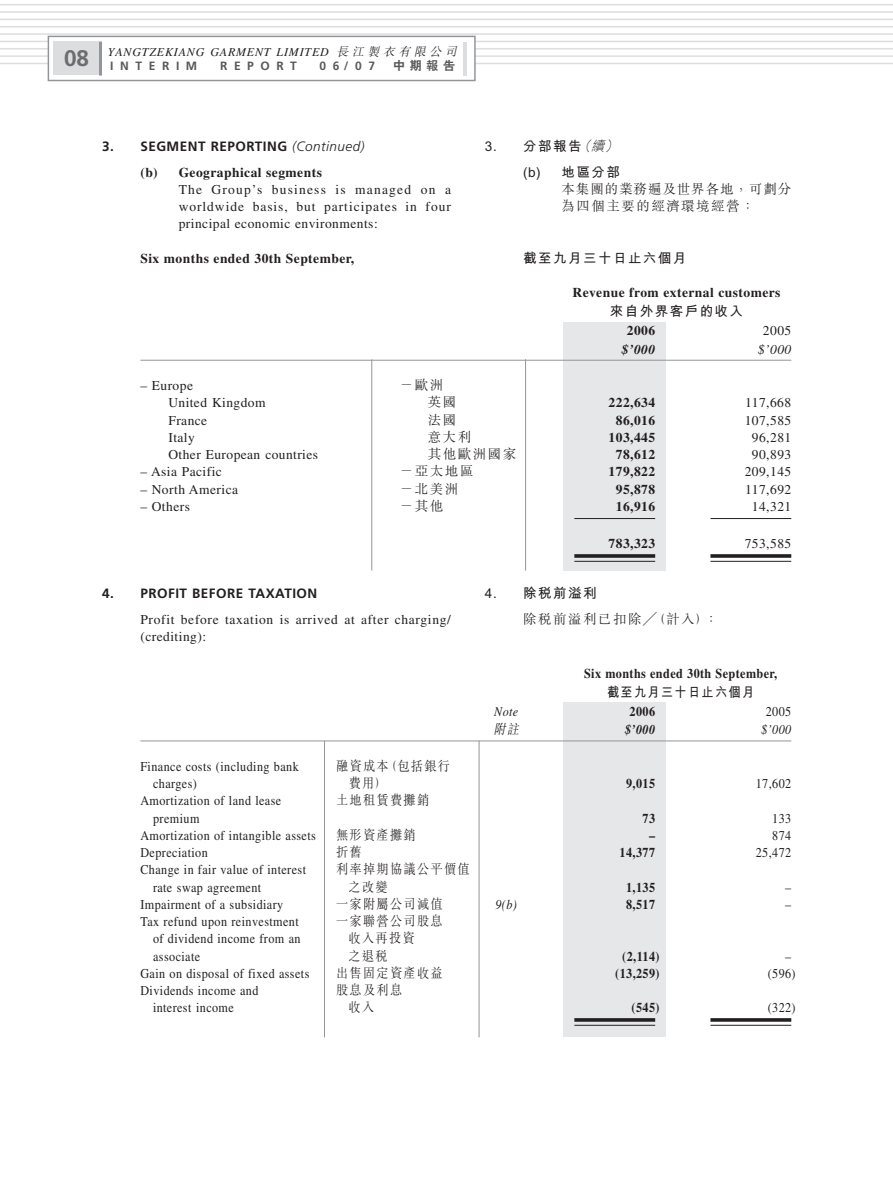
<style>
.page{position:relative;width:893px;height:1190px;background:#fff}
.page>*{position:absolute;margin:0;border:0;box-sizing:border-box;transform-origin:0 0}
.t1{font:700 22.5px "Frutiger";color:#6c6d70}
.t2{font:13.5px "Times";letter-spacing:.035em;color:#231f20;scale:.9 1}
.t3{font:13.5px/17.2px "Times";letter-spacing:.035em;color:#231f20;text-align:justify}
.t4{font:700 13.5px "Times";letter-spacing:.035em;color:#231f20}
.t5{font:300 13.5px "M Sung";letter-spacing:.11em;color:#231f20;scale:.9 1}
.t6{font:700 13.5px "Times";letter-spacing:.035em;color:#231f20;scale:.9 1}
.t7{font:700 13.5px "Frutiger";letter-spacing:.035em;color:#231f20}
.t8{font:700 13.5px/25.8px "M Hei";letter-spacing:.11em;color:#231f20;text-align:right}
.t9{font:300 13.5px "M Sung";letter-spacing:.11em;color:#231f20}
.t10{font:300 13.5px/17.2px "M Sung";letter-spacing:.07em;color:#231f20}
.t11{font:italic 13.5px "Times";letter-spacing:.035em;color:#231f20;scale:.9 1}
.t12{font:700 13.5px "M Hei";letter-spacing:.11em;color:#231f20;scale:.9 1}
.t13{font:italic 700 13.5px "Times";letter-spacing:.035em;color:#231f20}
.t14{font:italic 13.5px "Times";letter-spacing:.035em;color:#231f20}
.t15{font:italic 700 13.5px "Times";letter-spacing:.035em;color:#231f20;scale:.9 1}
.t16{font:italic 300 13.5px "M Sung";color:#231f20;scale:.9 1}
.t17{font:italic 12px "Times";letter-spacing:.07em;color:#231f20}
.t18{font:700 12px "Frutiger";letter-spacing:.55em;color:#57585a}
.t19{font:12px "Fake Font 000 FA64 F";color:#57585a}
.s1{font-family:"M Sung";font-weight:300}
.s2{font-weight:300;font-style:italic}
</style>
<div class="page">
<hr style="left:0;top:63px;width:892px;height:1px;background:#dcdddf">
<hr style="left:0;top:55px;width:892px;height:2px;background:#dcdddf">
<hr style="left:0;top:48px;width:892px;height:2px;background:#dcdddf">
<hr style="left:0;top:41px;width:892px;height:1px;background:#dcdddf">
<hr style="left:0;top:33px;width:892px;height:2px;background:#dcdddf">
<hr style="left:0;top:26px;width:892px;height:1px;background:#dcdddf">
<hr style="left:0;top:19px;width:892px;height:1px;background:#dcdddf">
<hr style="left:0;top:11px;width:892px;height:2px;background:#dcdddf">
<hr style="left:0;top:4px;width:892px;height:1px;background:#dcdddf">
<div style="left:48px;top:36px;width:427px;height:44px;background:#fff"></div>
<div style="left:48px;top:36px;width:427px;height:45px;border:1px solid #939598"></div>
<div style="left:54px;top:41px;width:45px;height:34px;background:#dcdddf"></div>
<hr style="left:99px;top:42px;width:3px;height:34px;background:#939598">
<hr style="left:463px;top:42px;width:4px;height:34px;background:#dcdddf">
<div style="left:563px;top:701px;width:102px;height:335px;background:#e6e7e9"></div>
<div style="left:563px;top:322px;width:102px;height:249px;background:#e6e7e9"></div>
<hr style="left:140px;top:360px;width:651px;height:1px;background:#939598">
<hr style="left:574px;top:518px;width:81px;height:1px;background:#231f20">
<hr style="left:710px;top:518px;width:81px;height:1px;background:#231f20">
<svg style="left:574px;top:554px;width:81px;height:4px"></svg>
<hr style="left:574px;top:561px;width:81px;height:1px;background:#231f20">
<svg style="left:710px;top:554px;width:81px;height:4px"></svg>
<hr style="left:710px;top:561px;width:81px;height:1px;background:#231f20">
<hr style="left:140px;top:740px;width:651px;height:1px;background:#939598">
<hr style="left:574px;top:1018px;width:81px;height:3px;background:#231f20">
<hr style="left:574px;top:1024px;width:81px;height:1px;background:#231f20">
<hr style="left:710px;top:1018px;width:81px;height:3px;background:#231f20">
<hr style="left:710px;top:1024px;width:81px;height:1px;background:#231f20">
<hr style="left:371px;top:359px;width:1px;height:211px;background:#939598">
<hr style="left:525px;top:359px;width:1px;height:211px;background:#939598">
<hr style="left:324px;top:741px;width:1px;height:296px;background:#939598">
<hr style="left:478px;top:740px;width:1px;height:297px;background:#939598">
<h1 class="t1" style="left:64px;top:50px;width:26px">08</h1>
<p class="t17" style="left:108px;top:48px;width:353px">YANGTZEKIANG GARMENT LIMITED <span class="s1">長江製衣有限公司</span></p>
<p class="t18" style="left:110px;top:62px;width:88px">INTERIM</p>
<p class="t18" style="left:220px;top:62px;width:78px">REPORT</p>
<p class="t18" style="left:319px;top:62px;width:57px">06/07</p>
<p class="t19" style="left:410px;top:60px;width:47px">- !</p>
<p class="t7" style="left:102px;top:141px;width:264px">3. SEGMENT REPORTING <span class="s2">(Continued)</span></p>
<p class="t4" style="left:140px;top:168px;width:183px">(b) Geographical segments</p>
<p class="t3" style="left:179px;top:182px;width:274px">The Group’s business is managed on a worldwide basis, but participates in four principal economic environments:</p>
<p class="t4" style="left:140px;top:254px;width:215px">Six months ended 30th September,</p>
<p class="t8" style="left:485px;top:135px;width:138px">3. 分部報告<span class="s2">（續）</span>(b) 地區分部</p>
<p class="t10" style="left:561px;top:182px;width:231px">本集團的業務遍及世界各地，可劃分為四個主要的經濟環境經營：</p>
<p class="t8" style="left:523px;top:247px;width:165px">截至九月三十日止六個月</p>
<p class="t4" style="left:572px;top:288px;width:209px">Revenue from external customers</p>
<p class="t8" style="left:610px;top:300px;width:135px">來自外界客戶的收入</p>
<p class="t4" style="left:626px;top:326px;width:30px">2006</p>
<p class="t3" style="left:763px;top:323px;width:30px">2005</p>
<p class="t13" style="left:622px;top:344px;width:35px">$’000</p>
<p class="t14" style="left:758px;top:344px;width:35px">$’000</p>
<p class="t3" style="left:140px;top:378px;width:54px">– Europe</p>
<p class="t9" style="left:400px;top:380px;width:45px">－歐洲</p>
<p class="t3" style="left:168px;top:395px;width:99px">United Kingdom</p>
<p class="t9" style="left:428px;top:397px;width:30px">英國</p>
<p class="t4" style="left:608px;top:398px;width:48px">222,634</p>
<p class="t3" style="left:745px;top:395px;width:48px">117,668</p>
<p class="t3" style="left:168px;top:413px;width:40px">France</p>
<p class="t9" style="left:428px;top:414px;width:30px">法國</p>
<p class="t4" style="left:615px;top:416px;width:41px">86,016</p>
<p class="t3" style="left:744px;top:413px;width:48px">107,585</p>
<p class="t3" style="left:168px;top:430px;width:28px">Italy</p>
<p class="t9" style="left:428px;top:432px;width:45px">意大利</p>
<p class="t4" style="left:608px;top:433px;width:48px">103,445</p>
<p class="t3" style="left:751px;top:430px;width:41px">96,281</p>
<p class="t3" style="left:168px;top:447px;width:151px">Other European countries</p>
<p class="t9" style="left:428px;top:449px;width:90px">其他歐洲國家</p>
<p class="t4" style="left:615px;top:450px;width:41px">78,612</p>
<p class="t3" style="left:751px;top:447px;width:41px">90,893</p>
<p class="t3" style="left:140px;top:465px;width:83px">– Asia Pacific</p>
<p class="t9" style="left:400px;top:466px;width:75px">－亞太地區</p>
<p class="t4" style="left:608px;top:467px;width:48px">179,822</p>
<p class="t3" style="left:744px;top:465px;width:48px">209,145</p>
<p class="t3" style="left:140px;top:482px;width:99px">– North America</p>
<p class="t9" style="left:400px;top:483px;width:60px">－北美洲</p>
<p class="t4" style="left:615px;top:485px;width:41px">95,878</p>
<p class="t3" style="left:745px;top:482px;width:48px">117,692</p>
<p class="t3" style="left:140px;top:499px;width:51px">– Others</p>
<p class="t9" style="left:400px;top:501px;width:45px">－其他</p>
<p class="t4" style="left:615px;top:502px;width:41px">16,916</p>
<p class="t3" style="left:751px;top:499px;width:41px">14,321</p>
<p class="t4" style="left:608px;top:539px;width:48px">783,323</p>
<p class="t3" style="left:744px;top:537px;width:48px">753,585</p>
<p class="t7" style="left:102px;top:588px;width:217px">4. PROFIT BEFORE TAXATION</p>
<p class="t3" style="left:140px;top:612px;width:312px">Profit before taxation is arrived at after charging/ (crediting):</p>
<p class="t6" style="left:584px;top:669px;width:216px">Six months ended 30th September,</p>
<p class="t12" style="left:607px;top:686px;width:165px">截至九月三十日止六個月</p>
<p class="t11" style="left:494px;top:706px;width:28px">Note</p>
<p class="t6" style="left:629px;top:706px;width:30px">2006</p>
<p class="t2" style="left:765px;top:706px;width:30px">2005</p>
<p class="t16" style="left:493px;top:724px;width:33px">附註</p>
<p class="t15" style="left:625px;top:725px;width:35px">$’000</p>
<p class="t11" style="left:761px;top:725px;width:35px">$’000</p>
<p class="t2" style="left:140px;top:761px;width:177px">Finance costs (including bank</p>
<p class="t5" style="left:336px;top:760px;width:128px">融資成本（包括銀行</p>
<p class="t2" style="left:153px;top:779px;width:50px">charges)</p>
<p class="t5" style="left:349px;top:778px;width:44px">費用）</p>
<p class="t6" style="left:626px;top:779px;width:34px">9,015</p>
<p class="t2" style="left:755px;top:779px;width:41px">17,602</p>
<p class="t2" style="left:140px;top:796px;width:158px">Amortization of land lease</p>
<p class="t5" style="left:336px;top:795px;width:105px">土地租賃費攤銷</p>
<p class="t2" style="left:153px;top:813px;width:53px">premium</p>
<p class="t6" style="left:642px;top:813px;width:16px">73</p>
<p class="t2" style="left:772px;top:813px;width:23px">133</p>
<p class="t2" style="left:140px;top:830px;width:196px">Amortization of intangible assets</p>
<p class="t5" style="left:336px;top:829px;width:90px">無形資產攤銷</p>
<p class="t6" style="left:649px;top:831px;width:8px">–</p>
<p class="t2" style="left:772px;top:830px;width:23px">874</p>
<p class="t2" style="left:140px;top:848px;width:76px">Depreciation</p>
<p class="t5" style="left:336px;top:847px;width:30px">折舊</p>
<p class="t6" style="left:619px;top:848px;width:41px">14,377</p>
<p class="t2" style="left:755px;top:848px;width:41px">25,472</p>
<p class="t2" style="left:140px;top:865px;width:185px">Change in fair value of interest</p>
<p class="t5" style="left:336px;top:864px;width:150px">利率掉期協議公平價值</p>
<p class="t2" style="left:153px;top:882px;width:122px">rate swap agreement</p>
<p class="t5" style="left:348px;top:881px;width:45px">之改變</p>
<p class="t6" style="left:626px;top:882px;width:34px">1,135</p>
<p class="t2" style="left:785px;top:882px;width:8px">–</p>
<p class="t2" style="left:140px;top:899px;width:160px">Impairment of a subsidiary</p>
<p class="t5" style="left:336px;top:898px;width:120px">一家附屬公司減值</p>
<p class="t11" style="left:495px;top:899px;width:25px">9(b)</p>
<p class="t6" style="left:626px;top:900px;width:34px">8,517</p>
<p class="t2" style="left:785px;top:899px;width:8px">–</p>
<p class="t2" style="left:140px;top:917px;width:177px">Tax refund upon reinvestment</p>
<p class="t5" style="left:336px;top:916px;width:120px">一家聯營公司股息</p>
<p class="t2" style="left:153px;top:934px;width:165px">of dividend income from an</p>
<p class="t5" style="left:348px;top:933px;width:75px">收入再投資</p>
<p class="t2" style="left:153px;top:951px;width:54px">associate</p>
<p class="t5" style="left:348px;top:950px;width:45px">之退稅</p>
<p class="t6" style="left:622px;top:951px;width:43px">(2,114)</p>
<p class="t2" style="left:785px;top:951px;width:8px">–</p>
<p class="t2" style="left:140px;top:969px;width:189px">Gain on disposal of fixed assets</p>
<p class="t5" style="left:336px;top:967px;width:120px">出售固定資產收益</p>
<p class="t6" style="left:615px;top:969px;width:51px">(13,259)</p>
<p class="t2" style="left:767px;top:969px;width:32px">(596)</p>
<p class="t2" style="left:140px;top:986px;width:133px">Dividends income and</p>
<p class="t5" style="left:336px;top:985px;width:75px">股息及利息</p>
<p class="t2" style="left:153px;top:1003px;width:91px">interest income</p>
<p class="t5" style="left:348px;top:1002px;width:30px">收入</p>
<p class="t6" style="left:631px;top:1003px;width:32px">(545)</p>
<p class="t2" style="left:767px;top:1003px;width:32px">(322)</p>
<p class="t8" style="left:485px;top:582px;width:113px">4. 除稅前溢利</p>
<p class="t9" style="left:523px;top:614px;width:196px">除稅前溢利已扣除／（計入）：</p>
</div>
